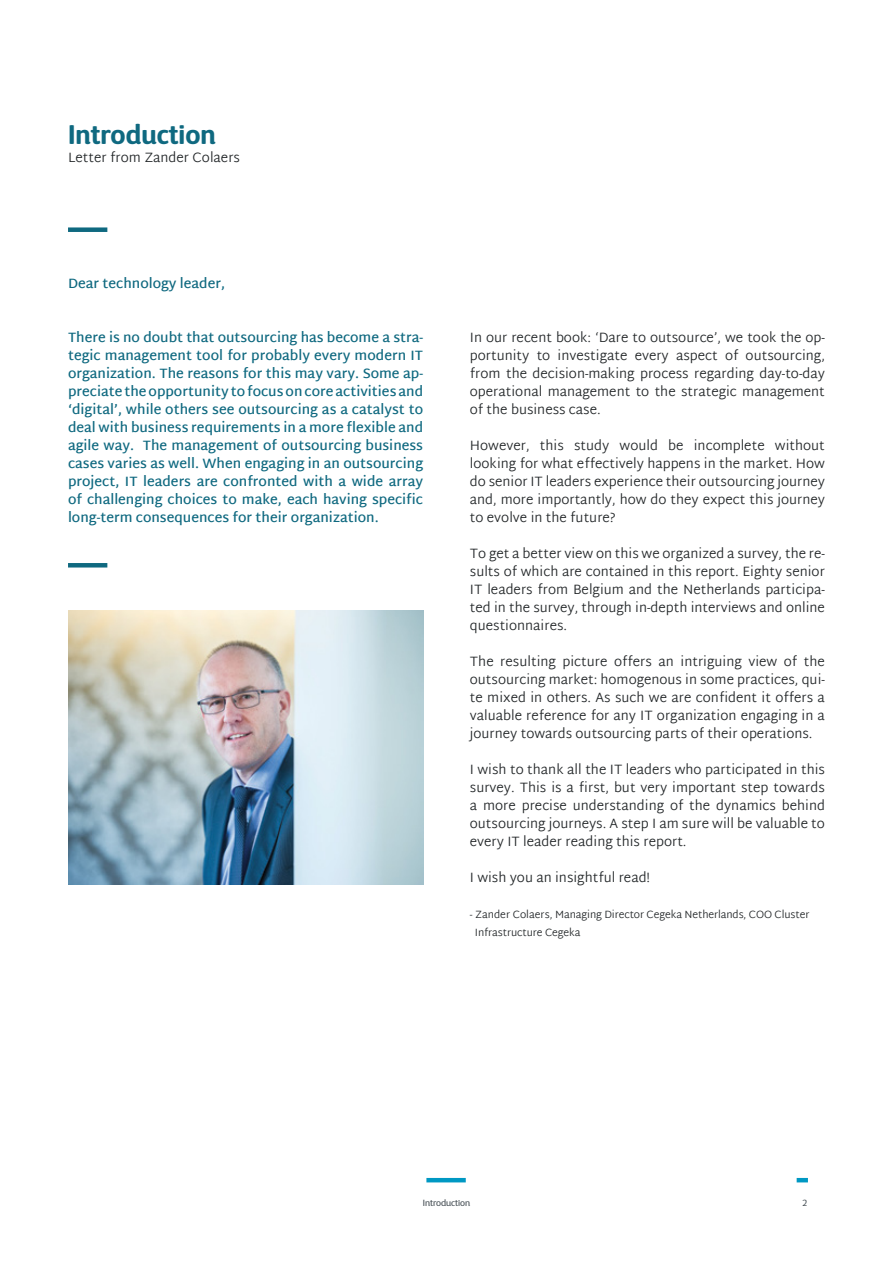
<style>
.page{position:relative;width:893px;height:1263px;background:#fff}
.page>*{position:absolute;margin:0;border:0;box-sizing:border-box;transform-origin:0 0}
.t1{font:700 27px "D Sari";color:#0f6980}
.t2{font:300 13.5px/18px "Martel Sans";color:#222628;text-align:justify}
.t3{font:600 13.5px/18px "Martel Sans";color:#0f6980;text-align:justify}
.t4{font:300 10.5px/18px "Martel Sans";letter-spacing:-.01em;color:#222628}
.t5{font:9px "D Sari";letter-spacing:-.01em;color:#4d555b}
</style>
<div class="page">
<hr style="left:68px;top:563px;width:39px;height:4px;background:#0f6980">
<div style="left:68px;top:227px;width:39px;height:5px;background:#0f6980"></div>
<img style="left:68px;top:610px;width:355px;height:274px">
<hr style="left:797px;top:1178px;width:11px;height:4px;background:#0098c3">
<hr style="left:426px;top:1178px;width:40px;height:4px;background:#0098c3">
<h1 class="t1" style="left:68px;top:117px;width:149px">Introduction</h1>
<p class="t2" style="left:68px;top:149px;width:174px">Letter from Zander Colaers</p>
<p class="t3" style="left:68px;top:274px;width:159px">Dear technology leader,</p>
<p class="t3" style="left:68px;top:328px;width:357px">There is no doubt that outsourcing has become a stra&shy;tegic management tool for probably every modern IT organization. The reasons for this may vary. Some ap&shy;preciate the opportunity to focus on core activities and ‘digital’, while others see outsourcing as a catalyst to deal with business requirements in a more flexible and agile way. The management of outsourcing business cases varies as well. When engaging in an outsourcing project, IT leaders are confronted with a wide array of challenging choices to make, each having specific long-term consequences for their organization.</p>
<p class="t2" style="left:470px;top:329px;width:357px">In our recent book: ‘Dare to outsource’, we took the op&shy;portunity to investigate every aspect of outsourcing, from the decision-making process regarding day-to-day operational management to the strategic management of the business case.</p>
<p class="t2" style="left:470px;top:437px;width:357px">However, this study would be incomplete without looking for what effectively happens in the market. How do senior IT leaders experience their outsourcing journey and, more importantly, how do they expect this journey to evolve in the future?</p>
<p class="t2" style="left:470px;top:545px;width:357px">To get a better view on this we organized a survey, the re&shy;sults of which are contained in this report. Eighty senior IT leaders from Belgium and the Netherlands participa&shy;ted in the survey, through in-depth interviews and online questionnaires.</p>
<p class="t2" style="left:470px;top:653px;width:357px">The resulting picture offers an intriguing view of the outsourcing market: homogenous in some practices, qui&shy;te mixed in others. As such we are confident it offers a valuable reference for any IT organization engaging in a journey towards outsourcing parts of their operations.</p>
<p class="t2" style="left:470px;top:761px;width:357px">I wish to thank all the IT leaders who participated in this survey. This is a first, but very important step towards a more precise understanding of the dynamics behind outsourcing journeys. A step I am sure will be valuable to every IT leader reading this report.</p>
<p class="t2" style="left:470px;top:869px;width:182px">I wish you an insightful read!</p>
<p class="t4" style="left:475px;top:906px;width:336px;text-indent:-5px">- Zander Colaers, Managing Director Cegeka Netherlands, COO Cluster<br>Infrastructure Cegeka</p>
<p class="t5" style="left:423px;top:1197px;width:49px">Introduction</p>
<p class="t5" style="left:802px;top:1197px;width:6px">2</p>
</div>
